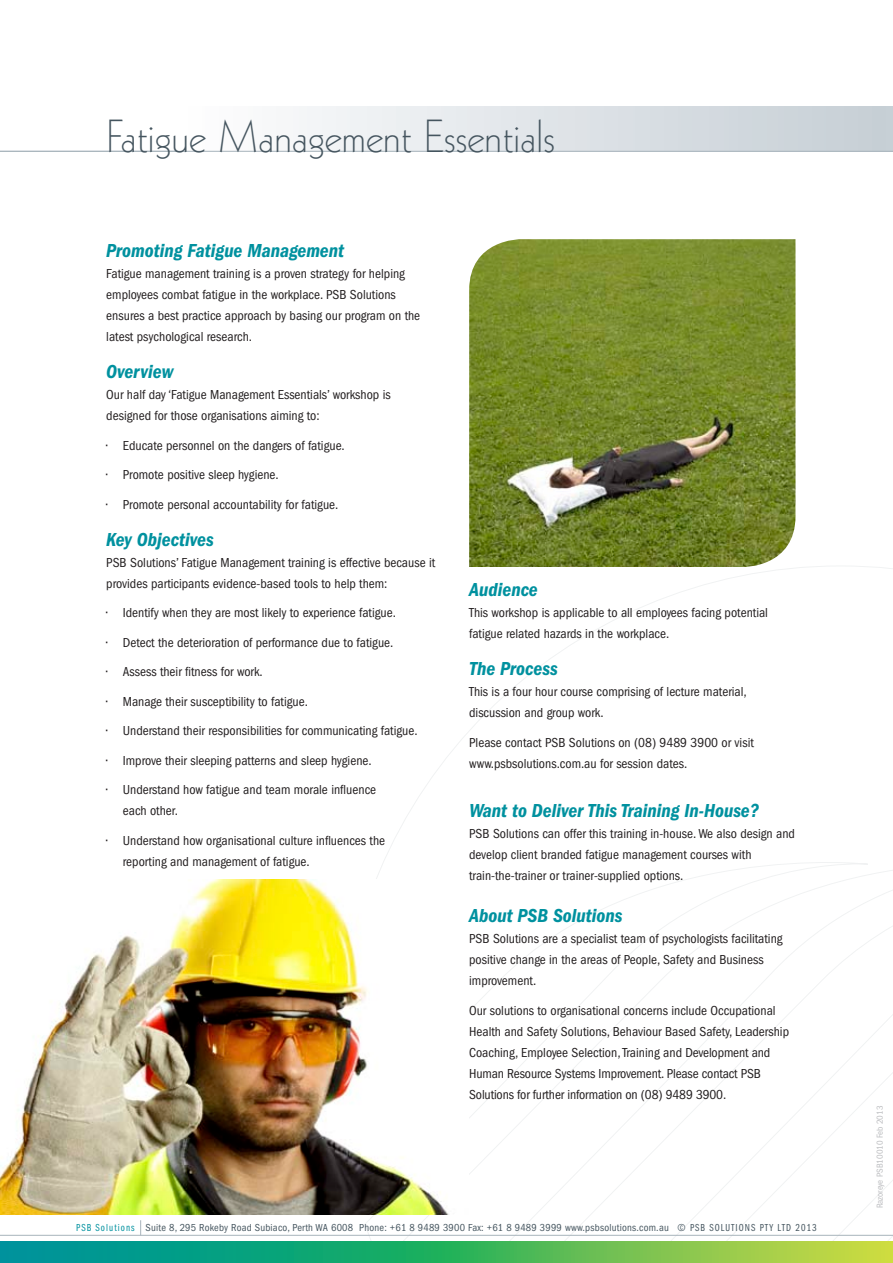
<style>
.page{position:relative;width:893px;height:1263px;background:#fff}
.page>*{position:absolute;margin:0;border:0;box-sizing:border-box;transform-origin:0 0}
.header_left{font:300 45px "Kabel";letter-spacing:.005em;color:#45555f}
.subhead{font:italic 600 condensed 19.5px "Franklin Gothic";color:#00919f}
.body{font:condensed 13.5px/21px "Franklin Gothic";color:#231f20}
.t1{font:condensed 10.5px "Franklin Gothic";letter-spacing:.02em;color:#45555f}
.body-2{font:condensed 9px "Franklin Gothic";color:#bcbdc0}
.s1{font-family:"Franklin Gothic Book Cmpr";font-stretch:normal;color:#00919f}
.s2{font-family:"Franklin Gothic Book Cmpr";font-stretch:normal}
</style>
<div class="page">
<svg style="left:114px;top:566px;width:779px;height:676px"></svg>
<svg style="left:0;top:1242px;width:893px;height:21px;background:#44b366"></svg>
<hr style="left:0;top:1235px;width:893px;height:1px;background:#a8b4bc">
<svg style="left:140px;top:1220px;width:1px;height:15px"></svg>
<div style="left:179px;top:106px;width:714px;height:46px;background:linear-gradient(to right,#fdfdfe,#c4cdd4)"></div>
<hr style="left:0;top:151px;width:893px;height:1px;background:#a8b4bc">
<img style="left:0;top:880px;width:469px;height:334px">
<img style="left:469px;top:239px;width:326px;height:328px">
<p class="header_left" style="left:106px;top:111px;width:450px">Fatigue Management Essentials</p>
<p class="subhead" style="left:106px;top:239px;width:239px">Promoting Fatigue Management</p>
<p class="body" style="left:106px;top:263px;width:315px">Fatigue management training is a proven strategy for helping employees combat fatigue in the workplace. PSB Solutions ensures a best practice approach by basing our program on the latest psychological research.</p>
<p class="subhead" style="left:106px;top:360px;width:69px">Overview</p>
<p class="body" style="left:106px;top:384px;width:286px">Our half day ‘Fatigue Management Essentials’ workshop is designed for those organisations aiming to:</p>
<p class="body" style="left:106px;top:435px;width:240px">• Educate personnel on the dangers of fatigue.</p>
<p class="body" style="left:106px;top:464px;width:174px">• Promote positive sleep hygiene.</p>
<p class="body" style="left:106px;top:494px;width:234px">• Promote personal accountability for fatigue.</p>
<p class="subhead" style="left:106px;top:528px;width:109px">Key Objectives</p>
<p class="body" style="left:106px;top:552px;width:330px">PSB Solutions’ Fatigue Management training is effective because it provides participants evidence-based tools to help them:</p>
<p class="body" style="left:106px;top:602px;width:291px">• Identify when they are most likely to experience fatigue.</p>
<p class="body" style="left:106px;top:632px;width:289px">• Detect the deterioration of performance due to fatigue.</p>
<p class="body" style="left:106px;top:661px;width:158px">• Assess their fitness for work.</p>
<p class="body" style="left:106px;top:691px;width:203px">• Manage their susceptibility to fatigue.</p>
<p class="body" style="left:106px;top:720px;width:313px">• Understand their responsibilities for communicating fatigue.</p>
<p class="body" style="left:106px;top:750px;width:267px">• Improve their sleeping patterns and sleep hygiene.</p>
<p class="body" style="left:123px;top:779px;width:255px;text-indent:-16px">• Understand how fatigue and team morale influence each other.</p>
<p class="body" style="left:123px;top:830px;width:264px;text-indent:-16px">• Understand how organisational culture influences the reporting and management of fatigue.</p>
<p class="subhead" style="left:469px;top:579px;width:70px">Audience</p>
<p class="body" style="left:469px;top:602px;width:300px">This workshop is applicable to all employees facing potential fatigue related hazards in the workplace.</p>
<p class="subhead" style="left:469px;top:658px;width:90px">The Process</p>
<p class="body" style="left:469px;top:681px;width:279px">This is a four hour course comprising of lecture material, discussion and group work.</p>
<p class="body" style="left:469px;top:732px;width:286px">Please contact PSB Solutions on (08) 9489 3900 or visit www.psbsolutions.com.au for session dates.</p>
<p class="subhead" style="left:469px;top:800px;width:291px">Want to Deliver This Training In-House?</p>
<p class="body" style="left:469px;top:823px;width:327px">PSB Solutions can offer this training in-house. We also design and develop client branded fatigue management courses with train-the-trainer or trainer-supplied options.</p>
<p class="subhead" style="left:469px;top:905px;width:155px">About PSB Solutions</p>
<p class="body" style="left:469px;top:928px;width:315px">PSB Solutions are a specialist team of psychologists facilitating positive change in the areas of People, Safety and Business improvement.</p>
<p class="body" style="left:469px;top:1000px;width:321px">Our solutions to organisational concerns include Occupational Health and Safety Solutions, Behaviour Based Safety, Leadership Coaching, Employee Selection,Training and Development and Human Resource Systems Improvement. Please contact PSB Solutions for further information on (08) 9489 3900.</p>
<p class="t1" style="left:76px;top:1221px;width:742px"><span class="s1">PSB Solutions</span> Suite 8, 295 Rokeby Road Subiaco, Perth WA 6008 Phone: +61 8 9489 3900 Fax: +61 8 9489 3999 www.psbsolutions.com.au <span class="s2">© PSB SOLUTIONS PTY LTD 2013</span></p>
<p class="body-2" style="left:875px;top:1208px;width:104px;rotate:-90deg">Razoreye PSB10010 Feb 2013</p>
</div>
